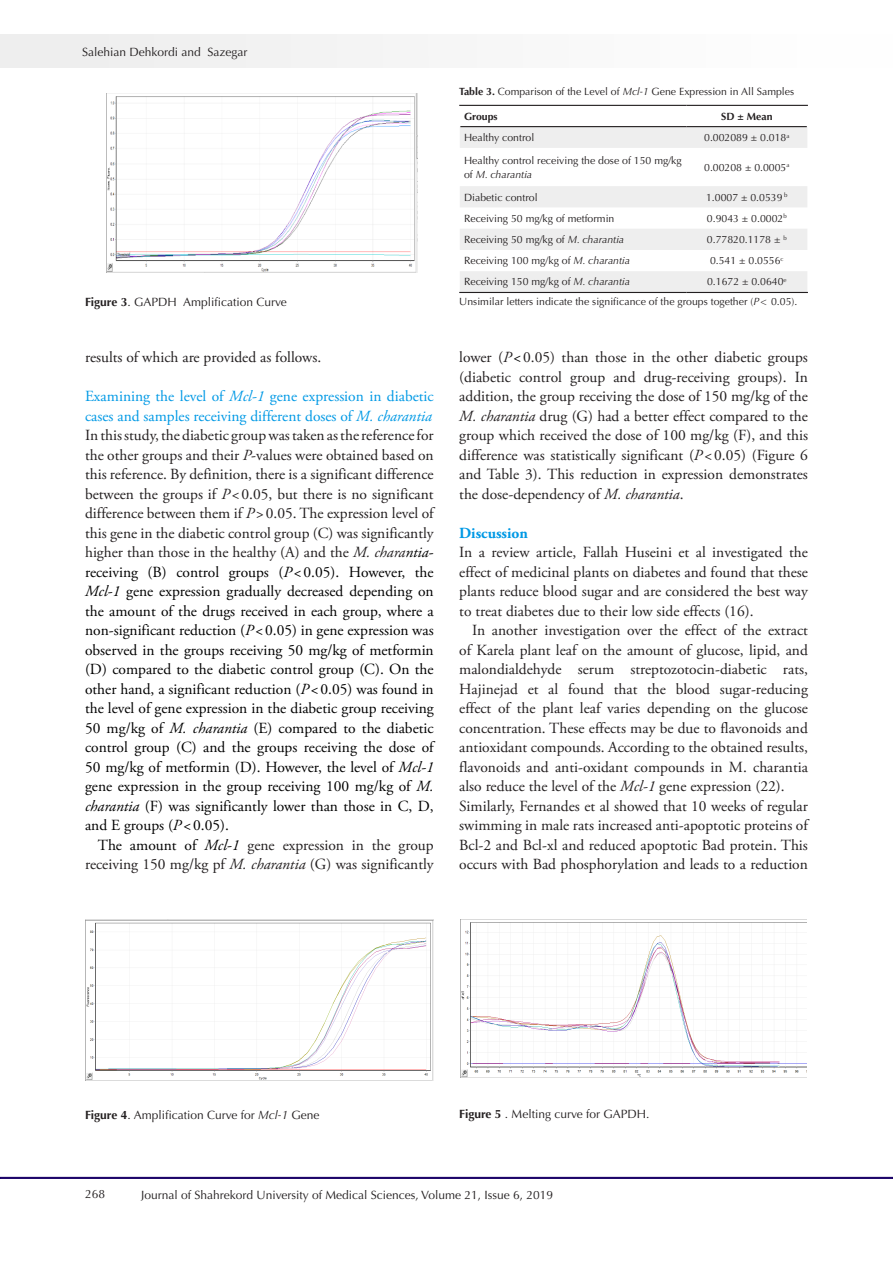
<style>
.page{position:relative;width:893px;height:1263px;background:#fff}
.page>*{position:absolute;margin:0;border:0;box-sizing:border-box;transform-origin:0 0}
.No_Spacing{font:15.45px/19.5px "Adobe Garamond Pro";color:#231f20;text-align:justify}
.t1{font:15.45px/19.5px "Adobe Garamond Pro";color:#000;text-align:justify}
.Heading_1{font:15.45px/19.5px "Adobe Garamond Pro";color:#0099e5}
.Heading_1-2{font:15.45px "Adobe Garamond Pro";color:#231f20}
.t2{font:700 15.45px "Adobe Garamond Pro";color:#0099e5}
.heading_1{font:12px "Optima LT Std";color:#231f20}
.heading_1-2{font:10.5px/13.5px "Optima LT Std";color:#231f20}
.t3{font:700 10.5px "Optima LT Std";color:#231f20}
.s1{font-weight:700}
.s2{font-style:italic}
.s3{color:#231f20}
.s4{font-style:italic;color:#231f20}
.s5{color:#000}
.s6{font-style:italic;color:#000}
</style>
<div class="page">
<hr style="left:0;top:1177px;width:893px;height:1px;background:#190066">
<div style="left:1px;top:35px;width:892px;height:33px;background:#f6f6f6"></div>
<img style="left:106px;top:94px;width:311px;height:178px">
<img style="left:85px;top:920px;width:349px;height:160px">
<img style="left:460px;top:920px;width:347px;height:158px">
<svg style="left:460px;top:127px;width:347px;height:165px;fill:#f0f0f0"></svg>
<hr style="left:459px;top:105px;width:227px;height:1px;background:#231f20">
<hr style="left:686px;top:105px;width:122px;height:1px;background:#231f20">
<hr style="left:460px;top:126px;width:226px;height:1px;background:#231f20">
<hr style="left:686px;top:126px;width:121px;height:1px;background:#231f20">
<hr style="left:459px;top:292px;width:227px;height:1px;background:#231f20">
<hr style="left:686px;top:292px;width:122px;height:1px;background:#231f20">
<p class="heading_1" style="left:82px;top:45px;width:167px">Salehian Dehkordi and Sazegar</p>
<p class="heading_1" style="left:85px;top:295px;width:203px"><span class="s1">Figure 3</span>. GAPDH Amplification Curve</p>
<p class="Heading_1-2" style="left:85px;top:348px;width:238px">results of which are provided as follows.</p>
<p class="Heading_1" style="left:85px;top:387px;width:350px">Examining the level of <span class="s2">Mcl-1</span> gene expression in diabetic cases and samples receiving different doses of <span class="s2">M. charantia</span></p>
<p class="t1" style="left:85px;top:426px;width:350px"><span class="s3">In this study, the diabetic group was taken as the reference for the other groups and their</span> <span class="s4">P</span><span class="s3">-values were obtained based on this reference. By definition, there is a significant difference between the groups if</span> <span class="s4">P</span><span class="s3">&lt;0.05, but there is no significant difference between them if</span> <span class="s4">P</span><span class="s3">&gt;0.05. The expression level of this gene in the diabetic control group (C) was significantly higher than those in the healthy (A) and the</span> <span class="s4">M. chara</span><span class="s2">ntia&shy;</span>receiving (B) control groups (<span class="s2">P</span>&lt;0.05). However, the <span class="s2">Mcl-1</span> gene expression gradually decreased depending on the amount of the drugs received in each group, where a non-significant reduction (<span class="s2">P</span>&lt;0.05) in gene expression was observed in the groups receiving 50 mg/kg of metformin (D) compared to the diabetic control group (C). On the other hand, a significant reduction (<span class="s2">P</span>&lt;0.05) was found in the level of gene expression in the diabetic group receiving 50 mg/kg of <span class="s2">M. charantia</span> (E) compared to the diabetic control group (C) and the groups receiving the dose of 50 mg/kg of metformin (D). However, the level of <span class="s2">Mcl-1 </span>gene expression in the group receiving 100 mg/kg of <span class="s2">M. charantia</span> (F) was significantly lower than those in C, D, and E groups (<span class="s2">P</span>&lt;0.05).</p>
<p class="No_Spacing" style="left:85px;top:836px;width:350px;text-align:right"><span class="s5">The amount of</span> <span class="s6">Mcl-1</span> gene expression in the group receiving 150 mg/kg pf <span class="s2">M. charantia</span> (G) was significantly</p>
<p class="heading_1-2" style="left:459px;top:84px;width:336px"><span class="s1">Table 3.</span> Comparison of the Level of <span class="s2">Mcl-1</span> Gene Expression in All Samples</p>
<p class="t3" style="left:464px;top:110px;width:35px">Groups</p>
<p class="t3" style="left:721px;top:110px;width:53px">SD ± Mean</p>
<p class="heading_1-2" style="left:464px;top:131px;width:72px">Healthy control</p>
<p class="heading_1-2" style="left:704px;top:131px;width:87px">0.002089 ± 0.018<sup>a</sup></p>
<p class="heading_1-2" style="left:464px;top:154px;width:219px">Healthy control receiving the dose of 150 mg/kg of <span class="s2">M. charantia</span></p>
<p class="heading_1-2" style="left:704px;top:161px;width:87px">0.00208 ± 0.0005<sup>a</sup></p>
<p class="heading_1-2" style="left:464px;top:190px;width:75px">Diabetic control</p>
<p class="heading_1-2" style="left:706px;top:190px;width:83px">1.0007 ± 0.0539 <sup>b</sup></p>
<p class="heading_1-2" style="left:464px;top:212px;width:152px">Receiving 50 mg/kg of metformin</p>
<p class="heading_1-2" style="left:707px;top:212px;width:81px">0.9043 ± 0.0002<sup>b</sup></p>
<p class="heading_1-2" style="left:464px;top:233px;width:162px">Receiving 50 mg/kg of <span class="s2">M. charantia</span></p>
<p class="heading_1-2" style="left:707px;top:233px;width:81px">0.77820.1178 ± <sup>b</sup></p>
<p class="heading_1-2" style="left:464px;top:254px;width:167px">Receiving 100 mg/kg of <span class="s2">M. charantia</span></p>
<p class="heading_1-2" style="left:710px;top:254px;width:75px">0.541 ± 0.0556<sup>c</sup></p>
<p class="heading_1-2" style="left:464px;top:275px;width:167px">Receiving 150 mg/kg of <span class="s2">M. charantia</span></p>
<p class="heading_1-2" style="left:707px;top:275px;width:81px">0.1672 ± 0.0640<sup>e</sup></p>
<p class="heading_1-2" style="left:459px;top:295px;width:340px">Unsimilar letters indicate the significance of the groups together (<span class="s2">P</span>&lt; 0.05).</p>
<p class="No_Spacing" style="left:459px;top:348px;width:350px">lower (<span class="s2">P</span><span class="s5">&lt;</span>0.05) than those in the other diabetic groups (diabetic control group and drug-receiving groups). In addition, the group receiving the dose of 150 mg/kg of the <span class="s2">M. charantia</span> drug (G) had a better effect compared to the group which received the dose of 100 mg/kg (F), and this difference was statistically significant (<span class="s2">P</span>&lt;0.05) (Figure 6 and Table 3). This reduction in expression demonstrates the dose-dependency of <span class="s2">M. charantia</span>.</p>
<p class="t2" style="left:459px;top:524px;width:70px">Discussion</p>
<p class="No_Spacing" style="left:459px;top:543px;width:350px">In a review article, Fallah Huseini et al investigated the effect of medicinal plants on diabetes and found that these plants reduce blood sugar and are considered the best way to treat diabetes due to their low side effects (16).</p>
<p class="No_Spacing" style="left:459px;top:621px;width:350px;text-indent:13px">In another investigation over the effect of the extract of Karela plant leaf on the amount of glucose, lipid, and malondialdehyde serum streptozotocin-diabetic rats, Hajinejad et al found that the blood sugar-reducing effect of the plant leaf varies depending on the glucose concentration. These effects may be due to flavonoids and antioxidant compounds. According to the obtained results, flavonoids and anti-oxidant compounds in M. charantia also reduce the level of the <span class="s2">Mcl-1</span> gene expression (22).</p>
<p class="No_Spacing" style="left:459px;top:797px;width:350px">Similarly, Fernandes et al showed that 10 weeks of regular swimming in male rats increased anti-apoptotic proteins of Bcl-2 and Bcl-xl and reduced apoptotic Bad protein. This occurs with Bad phosphorylation and leads to a reduction</p>
<p class="heading_1" style="left:85px;top:1108px;width:236px"><span class="s1">Figure 4</span>. Amplification Curve for <span class="s2">Mcl-1</span> Gene</p>
<p class="heading_1" style="left:459px;top:1106px;width:192px"><span class="s1">Figure 5</span> . Melting curve for GAPDH.</p>
<p class="heading_1" style="left:85px;top:1187px;width:22px">268</p>
<p class="heading_1" style="left:141px;top:1188px;width:413px">Journal of Shahrekord University of Medical Sciences, Volume 21, Issue 6, 2019</p>
</div>
